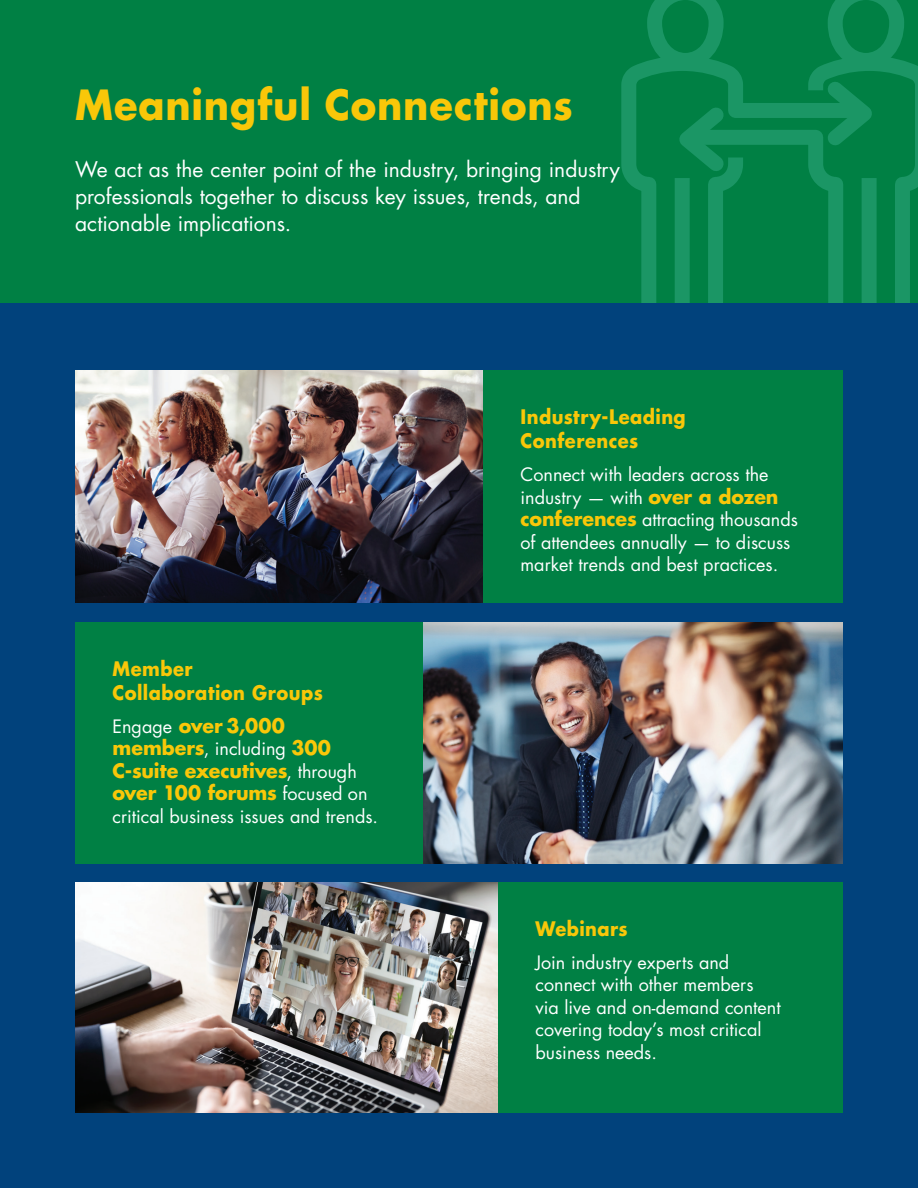
<style>
.page{position:relative;width:918px;height:1188px;background:#008044}
.page>*{position:absolute;margin:0;border:0;box-sizing:border-box;transform-origin:0 0}
.t1{font:700 40.5px "Futura Std";letter-spacing:.02em;color:#f9c709;scale:.95 1}
.t2{font:21px/27px "Futura Std";color:#fff}
.t3{font:700 19.5px/22.5px "Futura Std";letter-spacing:-.005em;color:#f9c709}
.t4{font:700 19.5px/24px "Futura Std";letter-spacing:.02em;color:#f9c709;scale:.92 1}
.t5{font:18px/22.5px "Futura Std";color:#fff}
.s1{font-weight:400;font-size:18px;color:#fff}
.s2{font-weight:700;font-size:19.5px;color:#f9c709}
</style>
<div class="page">
<svg style="left:647px;top:0;width:77px;height:48px"></svg>
<svg style="left:828px;top:0;width:76px;height:48px"></svg>
<svg style="left:621px;top:48px;width:297px;height:255px"></svg>
<svg style="left:663px;top:94px;width:74px;height:91px"></svg>
<div style="left:0;top:303px;width:918px;height:885px;background:#01427c"></div>
<div style="left:75px;top:622px;width:348px;height:242px;background:#008044"></div>
<img style="left:75px;top:370px;width:408px;height:233px">
<img style="left:423px;top:622px;width:420px;height:242px">
<img style="left:75px;top:882px;width:423px;height:231px">
<div style="left:483px;top:370px;width:360px;height:233px;background:#008044"></div>
<div style="left:498px;top:882px;width:345px;height:231px;background:#008044"></div>
<h1 class="t1" style="left:75px;top:78px;width:526px">Meaningful Connections</h1>
<p class="t2" style="left:75px;top:156px;width:546px">We act as the center point of the industry, bringing industry professionals together to discuss key issues, trends, and actionable implications.</p>
<p class="t4" style="left:112px;top:656px;width:230px">Member<br>Collaboration Groups</p>
<p class="t3" style="left:112px;top:714px;width:257px"><span class="s1">Engage</span> over 3,000 members<span class="s1">, including</span> 300<br>C-suite executives<span class="s1">, through </span>over 100 forums <span class="s1">focused on</span></p>
<p class="t5" style="left:112px;top:805px;width:267px">critical business issues and trends.</p>
<p class="t4" style="left:520px;top:405px;width:181px">Industry-Leading<br>Conferences</p>
<p class="t5" style="left:520px;top:463px;width:279px">Connect with leaders across the industry — with <span class="s2">over a dozen conferences</span> attracting thousands of attendees annually — to discuss market trends and best practices.</p>
<p class="t4" style="left:536px;top:916px;width:102px">Webinars</p>
<p class="t5" style="left:536px;top:951px;width:247px">Join industry experts and connect with other members via live and on-demand content covering today’s most critical business needs.</p>
</div>
